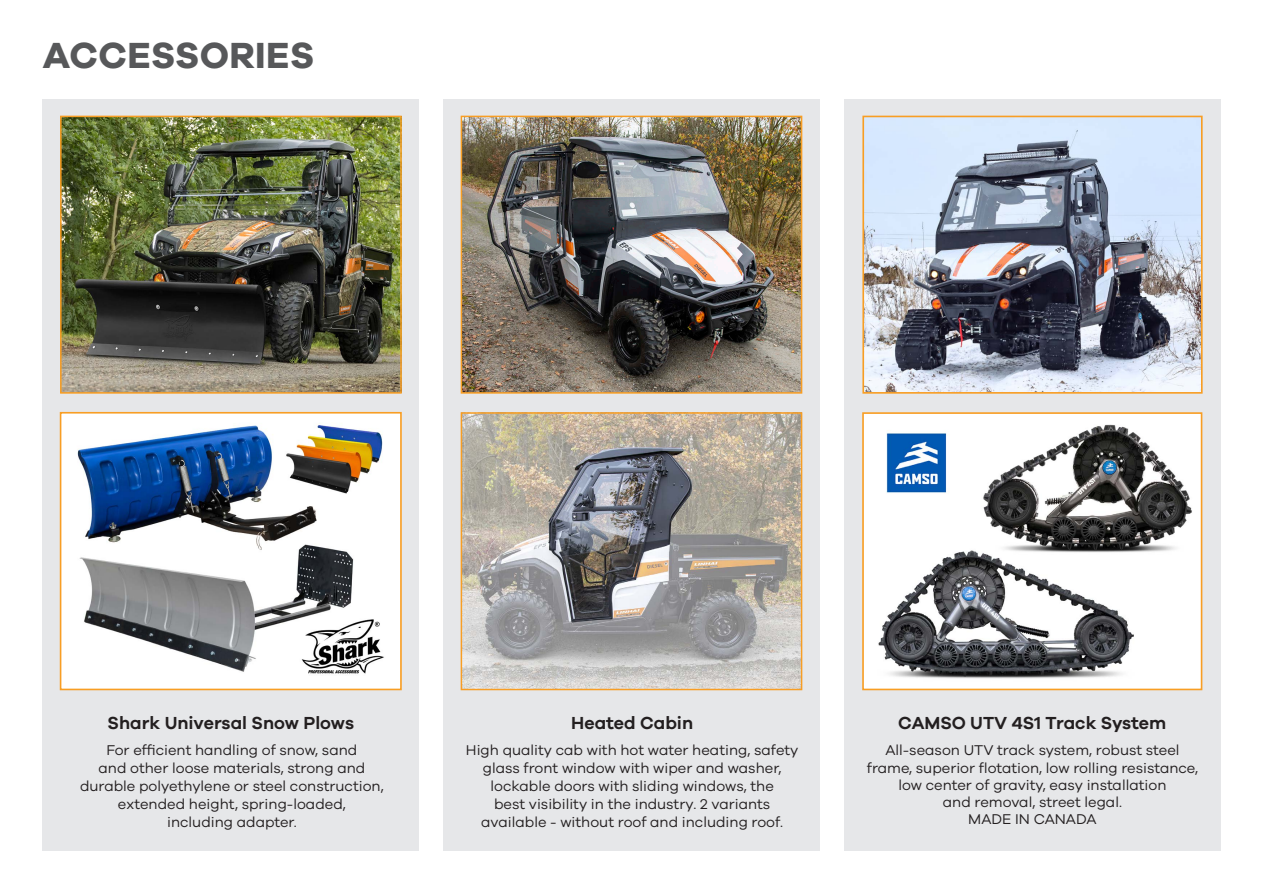
<style>
.page{position:relative;width:1263px;height:893px;background:#fff}
.page>*{position:absolute;margin:0;border:0;box-sizing:border-box;transform-origin:0 0}
.t1{font:37.5px "Galano Grotesque Bold";letter-spacing:.01em;color:#57585a}
.t2{font:700 18px "Galano Grotesque Semi";color:#231f20}
.t3{font:14.55px/18px "Galano Grotesque Regular";color:#231f20;text-align:center}
</style>
<div class="page">
<div style="left:43px;top:99px;width:376px;height:751px;background:#e6e7e9"></div>
<div style="left:443px;top:99px;width:377px;height:751px;background:#e6e7e9"></div>
<div style="left:844px;top:99px;width:376px;height:751px;background:#e6e7e9"></div>
<img style="left:464px;top:119px;width:335px;height:272px">
<div style="left:461px;top:116px;width:341px;height:278px;border:2px solid #f89e24"></div>
<img style="left:464px;top:415px;width:335px;height:272px">
<div style="left:461px;top:412px;width:341px;height:278px;border:2px solid #f89e24"></div>
<img style="left:63px;top:119px;width:336px;height:272px">
<div style="left:60px;top:116px;width:342px;height:278px;border:2px solid #f89e24"></div>
<img style="left:865px;top:119px;width:334px;height:272px">
<div style="left:862px;top:116px;width:340px;height:278px;border:2px solid #f89e24"></div>
<img style="left:865px;top:415px;width:334px;height:272px">
<div style="left:862px;top:412px;width:340px;height:278px;border:2px solid #f89e24"></div>
<img style="left:63px;top:415px;width:336px;height:272px">
<div style="left:60px;top:412px;width:342px;height:278px;border:2px solid #f89e24"></div>
<h1 class="t1" style="left:43px;top:32px;width:273px">ACCESSORIES</h1>
<p class="t2" style="left:108px;top:712px;width:248px">Shark Universal Snow Plows</p>
<p class="t2" style="left:571px;top:712px;width:123px">Heated Cabin</p>
<p class="t2" style="left:898px;top:712px;width:269px">CAMSO UTV 4S1 Track System</p>
<p class="t3" style="left:80px;top:741px;width:305px">For efficient handling of snow, sand<br>and other loose materials, strong and durable polyethylene or steel construction, extended height, spring-loaded,<br>including adapter.</p>
<p class="t3" style="left:466px;top:741px;width:334px">High quality cab with hot water heating, safety glass front window with wiper and washer, lockable doors with sliding windows, the<br>best visibility in the industry. 2 variants available - without roof and including roof.</p>
<p class="t3" style="left:867px;top:741px;width:333px;line-height:17.2px">All-season UTV track system, robust steel frame, superior flotation, low rolling resistance, low center of gravity, easy installation<br>and removal, street legal.<br>MADE IN CANADA</p>
</div>
